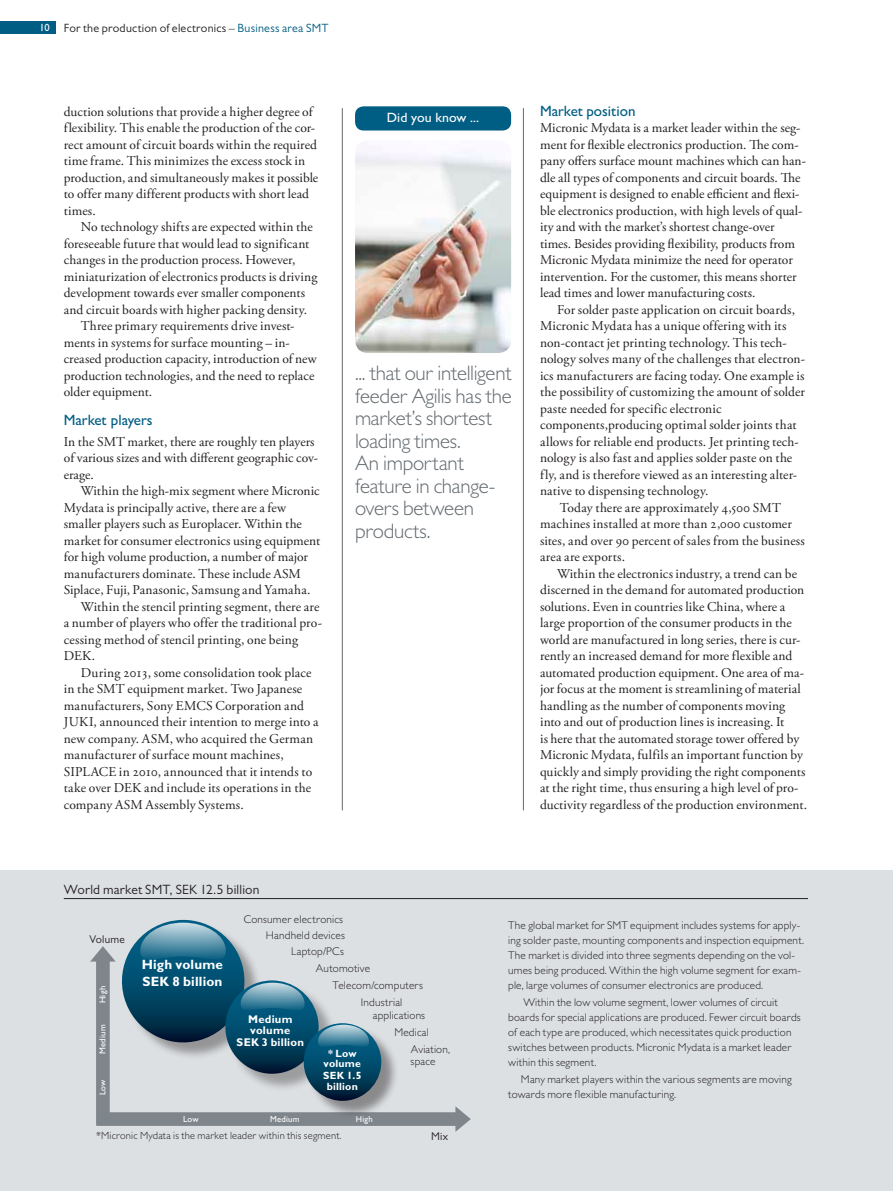
<style>
.page{position:relative;width:893px;height:1191px;background:#fff}
.page>*{position:absolute;margin:0;border:0;box-sizing:border-box;transform-origin:0 0}
._2013_Minicitat{font:300 21px/22.5px "Gill Sans MT Std";letter-spacing:-.015em;color:#636a6f}
.Bröd_2013{font:500 15px "Gill Sans MT Std";color:#005d83}
._2013_YM_mellis{font:500 15px "Gill Sans MT Std";color:#005d83}
.Bröd_med_indrag_2013{font:13.5px/16.5px "Adobe Garamond Pro";letter-spacing:.005em;color:#231f20}
.Bröd_2013-2{font:13.5px/16.5px "Adobe Garamond Pro";color:#231f20}
._2013_faktarubrik{font:13.5px "Gill Sans MT Std";letter-spacing:.015em;color:#231f20}
._2013_faktaruta{font:700 13.5px "Gill Sans MT Std";letter-spacing:.015em;color:#fff}
._2013_Mellanrubrik_2{font:500 13.5px "Gill Sans MT Std";color:#fff}
.t1{font:12px "Gill Sans MT Std";letter-spacing:.02em;color:#231f20}
._2013_faktaruta-2{font:300 11.25px/15px "Gill Sans MT Std";letter-spacing:.015em;color:#231f20}
._2013_faktaruta-3{font:700 11.25px/10.5px "Gill Sans MT Std";letter-spacing:.02em;color:#fff}
._2013_faktaruta-4{font:11.25px "Gill Sans MT Std";letter-spacing:.025em;color:#231f20}
._2013_Bildtext{font:300 10.5px "Gill Sans MT Std";letter-spacing:.02em;color:#231f20}
._2013_faktaruta-5{font:700 10.5px/10.5px "Gill Sans MT Std";letter-spacing:.02em;color:#fff;text-align:center}
._2013_faktaruta-6{font:500 8.7px "Gill Sans MT Std";letter-spacing:.025em;color:#fff}
.s1{font-weight:500;font-size:10.5px;color:#fff}
.s2{color:#005d83}
</style>
<div class="page">
<div style="left:0;top:21px;width:55px;height:13px;background:#005d83"></div>
<div style="left:0;top:870px;width:893px;height:321px;background:#dde0e3"></div>
<svg style="left:90px;top:946px;width:381px;height:185px"></svg>
<div style="left:306px;top:1025px;width:94px;height:94px;background:#231f20;opacity:.45"></div>
<svg style="left:115px;top:920px;width:271px;height:185px"></svg>
<hr style="left:64px;top:898px;width:744px;height:1px;background:#231f20">
<img style="left:355px;top:152px;width:156px;height:201px">
<div style="left:355px;top:106px;width:156px;height:24px;background:#005d83;border-radius:9px"></div>
<hr style="left:342px;top:108px;width:1px;height:702px;background:#636a6f">
<hr style="left:523px;top:108px;width:1px;height:702px;background:#636a6f">
<p class="t1" style="left:39px;top:20px;width:291px"><span class="s1">10</span> For the production of electronics – <span class="s2">Business area SMT</span></p>
<p class="Bröd_med_indrag_2013" style="left:64px;top:103px;width:256px">duction solutions that provide a higher degree of flexibility. This enable the production of the cor&shy;rect amount of circuit boards within the required time frame. This minimizes the excess stock in production, and simultaneously makes it possible to offer many different products with short lead times.</p>
<p class="Bröd_med_indrag_2013" style="left:64px;top:219px;width:255px;text-indent:17px">No technology shifts are expected within the foreseeable future that would lead to significant changes in the production process. However, miniaturization of electronics products is driving development towards ever smaller components and circuit boards with higher packing density.</p>
<p class="Bröd_med_indrag_2013" style="left:64px;top:318px;width:255px;text-indent:17px">Three primary requirements drive invest&shy;ments in systems for surface mounting – in&shy;creased production capacity, introduction of new production technologies, and the need to replace older equipment.</p>
<p class="_2013_YM_mellis" style="left:64px;top:411px;width:90px">Market players</p>
<p class="Bröd_2013-2" style="left:64px;top:433px;width:256px">In the SMT market, there are roughly ten players of various sizes and with different geographic cov&shy;erage.</p>
<p class="Bröd_med_indrag_2013" style="left:64px;top:483px;width:258px;text-indent:17px">Within the high-mix segment where Micronic Mydata is principally active, there are a few smaller players such as Europlacer. Within the market for consumer electronics using equipment for high volume production, a number of major manufacturers dominate. These include ASM Siplace, Fuji, Panasonic, Samsung and Yamaha.</p>
<p class="Bröd_med_indrag_2013" style="left:64px;top:598px;width:260px;text-indent:17px">Within the stencil printing segment, there are a number of players who offer the traditional pro&shy;cessing method of stencil printing, one being DEK.</p>
<p class="Bröd_med_indrag_2013" style="left:64px;top:664px;width:256px;text-indent:17px">During 2013, some consolidation took place in the SMT equipment market. Two Japanese manufacturers, Sony EMCS Corporation and JUKI, announced their intention to merge into a new company. ASM, who acquired the German manufacturer of surface mount machines, SIPLACE in 2010, announced that it intends to take over DEK and include its operations in the company ASM Assembly Systems.</p>
<p class="_2013_Mellanrubrik_2" style="left:387px;top:110px;width:94px">Did you know ...</p>
<p class="_2013_Minicitat" style="left:355px;top:361px;width:158px">... that our intelligent feeder Agilis has the market’s shortest loading times.</p>
<p class="_2013_Minicitat" style="left:355px;top:451px;width:142px">An important feature in change&shy;overs between products.</p>
<p class="Bröd_2013" style="left:540px;top:102px;width:97px">Market position</p>
<p class="Bröd_2013-2" style="left:540px;top:120px;width:267px">Micronic Mydata is a market leader within the seg&shy;ment for flexible electronics production. The com&shy;pany offers surface mount machines which can han&shy;dle all types of components and circuit boards. The equipment is designed to enable efficient and flexi&shy;ble electronics production, with high levels of qual&shy;ity and with the market’s shortest change-over times. Besides providing flexibility, products from</p>
<p class="Bröd_2013-2" style="left:540px;top:252px;width:258px">Micronic Mydata minimize the need for operator intervention. For the customer, this means shorter lead times and lower manufacturing costs.</p>
<p class="Bröd_med_indrag_2013" style="left:540px;top:301px;width:267px;text-indent:17px">For solder paste application on circuit boards, Micronic Mydata has a unique offering with its non-contact jet printing technology. This tech&shy;nology solves many of the challenges that electron&shy;ics manufacturers are facing today. One example is the possibility of customizing the amount of solder paste needed for specific electronic components,producing optimal solder joints that allows for reliable end products. Jet printing tech&shy;nology is also fast and applies solder paste on the fly, and is therefore viewed as an interesting alter&shy;native to dispensing technology.</p>
<p class="Bröd_med_indrag_2013" style="left:540px;top:499px;width:266px;text-indent:20px">Today there are approximately 4,500 SMT machines installed at more than 2,000 customer sites, and over 90 percent of sales from the business area are exports.</p>
<p class="Bröd_med_indrag_2013" style="left:540px;top:565px;width:269px;text-indent:17px">Within the electronics industry, a trend can be discerned in the demand for automated production solutions. Even in countries like China, where a large proportion of the consumer products in the world are manufactured in long series, there is cur&shy;rently an increased demand for more flexible and automated production equipment. One area of ma&shy;jor focus at the moment is streamlining of material handling as the number of components moving into and out of production lines is increasing. It<br>is here that the automated storage tower offered by Micronic Mydata, fulfils an important function by quickly and simply providing the right components at the right time, thus ensuring a high level of pro&shy;ductivity regardless of the production environment.</p>
<p class="_2013_faktarubrik" style="left:64px;top:881px;width:197px">World market SMT, SEK 12.5 billion</p>
<p class="_2013_faktaruta-4" style="left:89px;top:932px;width:37px">Volume</p>
<p class="_2013_faktaruta-6" style="left:97px;top:1003px;width:18px;rotate:-90deg">High</p>
<p class="_2013_faktaruta-6" style="left:97px;top:1054px;width:31px;rotate:-90deg">Medium</p>
<p class="_2013_faktaruta-6" style="left:97px;top:1095px;width:17px;rotate:-90deg">Low</p>
<p class="_2013_faktaruta" style="left:142px;top:956px;width:83px">High volume</p>
<p class="_2013_faktaruta" style="left:142px;top:973px;width:82px">SEK 8 billion</p>
<p class="_2013_faktaruta-2" style="left:244px;top:911px;width:101px">Consumer electronics</p>
<p class="_2013_faktaruta-2" style="left:266px;top:927px;width:80px;line-height:15.5px;text-align:right">Handheld devices<br>Laptop/PCs</p>
<p class="_2013_faktaruta-2" style="left:316px;top:960px;width:56px">Automotive</p>
<p class="_2013_faktaruta-2" style="left:333px;top:977px;width:92px">Telecom/computers</p>
<p class="_2013_faktaruta-2" style="left:361px;top:994px;width:43px">Industrial</p>
<p class="_2013_faktaruta-2" style="left:373px;top:1007px;width:54px">applications</p>
<p class="_2013_faktaruta-2" style="left:394px;top:1024px;width:36px">Medical</p>
<p class="_2013_faktaruta-2" style="left:411px;top:1041px;width:41px">Aviation,</p>
<p class="_2013_faktaruta-2" style="left:411px;top:1053px;width:26px">space</p>
<p class="_2013_faktaruta-3" style="left:248px;top:1014px;width:46px">Medium volume</p>
<p class="_2013_faktaruta-3" style="left:237px;top:1036px;width:69px">SEK 3 billion</p>
<p class="_2013_faktaruta-5" style="left:324px;top:1047px;width:39px">* Low volume</p>
<p class="_2013_faktaruta-5" style="left:323px;top:1070px;width:40px">SEK 1.5 billion</p>
<p class="_2013_faktaruta-6" style="left:183px;top:1113px;width:17px">Low</p>
<p class="_2013_faktaruta-6" style="left:270px;top:1113px;width:31px">Medium</p>
<p class="_2013_faktaruta-6" style="left:356px;top:1113px;width:18px">High</p>
<p class="_2013_Bildtext" style="left:96px;top:1129px;width:247px">*Micronic Mydata is the market leader within this segment.</p>
<p class="_2013_faktaruta-4" style="left:431px;top:1129px;width:19px">Mix</p>
<p class="_2013_faktaruta-2" style="left:508px;top:917px;width:297px">The global market for SMT equipment includes systems for apply&shy;ing solder paste, mounting components and inspection equipment.<br>The market is divided into three segments depending on the vol&shy;umes being produced. Within the high volume segment for exam&shy;ple, large volumes of consumer electronics are produced.</p>
<p class="_2013_faktaruta-2" style="left:508px;top:994px;width:294px;text-indent:15px">Within the low volume segment, lower volumes of circuit boards for special applications are produced. Fewer circuit boards of each type are produced, which necessitates quick production switches between products. Micronic Mydata is a market leader within this segment.</p>
<p class="_2013_faktaruta-2" style="left:508px;top:1071px;width:285px;text-indent:13px">Many market players within the various segments are moving towards more flexible manufacturing.</p>
</div>
